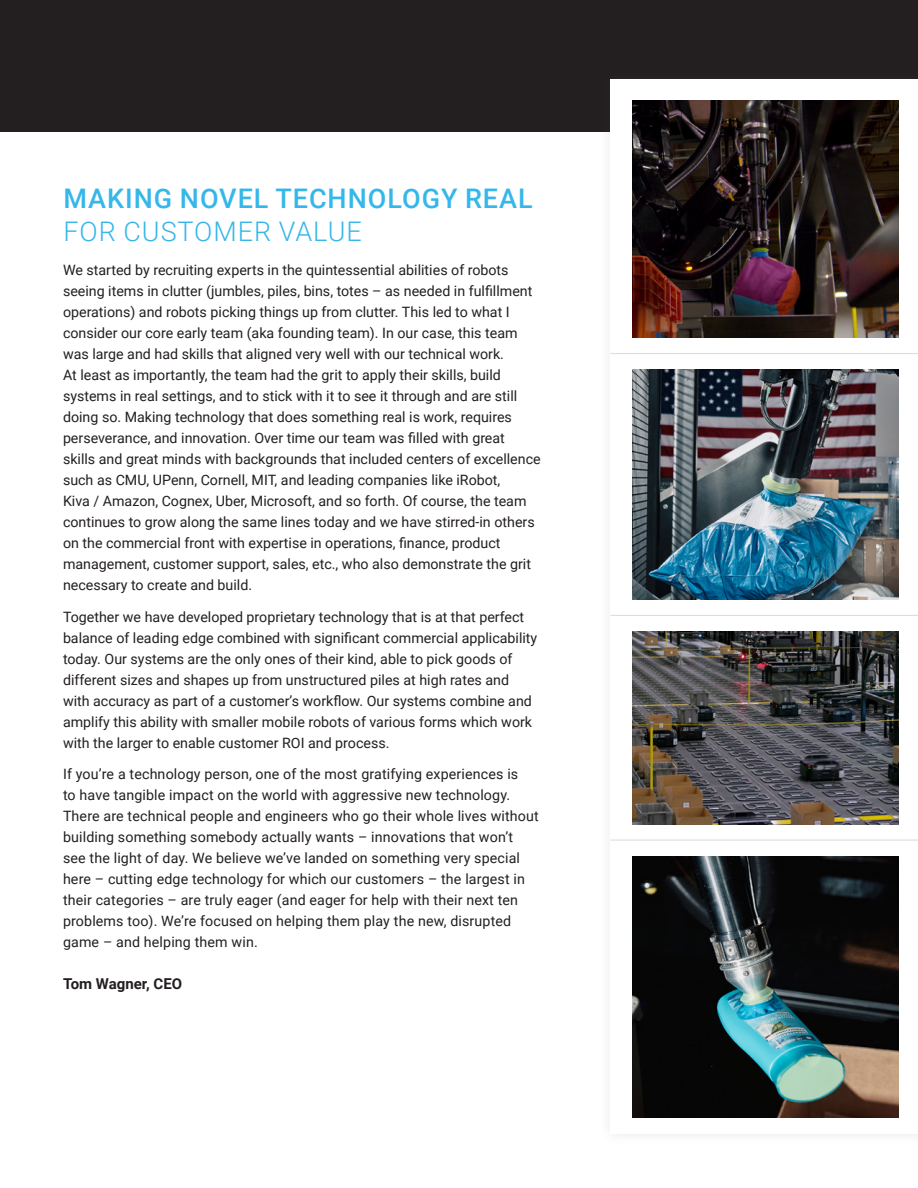
<style>
.page{position:relative;width:918px;height:1188px;background:#fff}
.page>*{position:absolute;margin:0;border:0;box-sizing:border-box;transform-origin:0 0}
.t1{font:500 27px "Roboto";letter-spacing:.035em;color:#36b7e9}
.t2{font:300 27px "Roboto";letter-spacing:.035em;color:#36b7e9}
.t3{font:700 15px "Roboto";color:#231f20}
.t4{font:14.25px/21px "Roboto";color:#231f20}
</style>
<div class="page">
<div style="left:0;top:0;width:918px;height:131px;background:#231f20"></div>
<div style="left:599px;top:68px;width:319px;height:1077px;background:#616365;opacity:.14"></div>
<div style="left:610px;top:80px;width:308px;height:1054px;background:#fff"></div>
<img style="left:632px;top:856px;width:266px;height:262px">
<img style="left:632px;top:369px;width:266px;height:230px">
<img style="left:632px;top:100px;width:267px;height:238px">
<img style="left:632px;top:631px;width:267px;height:193px">
<hr style="left:610px;top:840px;width:308px;height:1px;background:#dcdddf">
<hr style="left:610px;top:353px;width:308px;height:1px;background:#dcdddf">
<hr style="left:610px;top:615px;width:308px;height:1px;background:#dcdddf">
<h1 class="t1" style="left:63px;top:183px;width:471px">MAKING NOVEL TECHNOLOGY REAL</h1>
<h1 class="t2" style="left:63px;top:220px;width:300px">FOR CUSTOMER VALUE</h1>
<p class="t4" style="left:63px;top:259px;width:479px">We started by recruiting experts in the quintessential abilities of robots seeing items in clutter (jumbles, piles, bins, totes – as needed in fulfillment operations) and robots picking things up from clutter. This led to what I consider our core early team (aka founding team). In our case, this team was large and had skills that aligned very well with our technical work.<br>At least as importantly, the team had the grit to apply their skills, build systems in real settings, and to stick with it to see it through and are still doing so. Making technology that does something real is work, requires perseverance, and innovation. Over time our team was filled with great skills and great minds with backgrounds that included centers of excellence such as CMU, UPenn, Cornell, MIT, and leading companies like iRobot,<br>Kiva / Amazon, Cognex, Uber, Microsoft, and so forth. Of course, the team continues to grow along the same lines today and we have stirred-in others on the commercial front with expertise in operations, finance, product management, customer support, sales, etc., who also demonstrate the grit necessary to create and build.</p>
<p class="t4" style="left:63px;top:606px;width:476px">Together we have developed proprietary technology that is at that perfect balance of leading edge combined with significant commercial applicability today. Our systems are the only ones of their kind, able to pick goods of different sizes and shapes up from unstructured piles at high rates and with accuracy as part of a customer’s workflow. Our systems combine and amplify this ability with smaller mobile robots of various forms which work with the larger to enable customer ROI and process.</p>
<p class="t4" style="left:63px;top:763px;width:477px">If you’re a technology person, one of the most gratifying experiences is<br>to have tangible impact on the world with aggressive new technology.<br>There are technical people and engineers who go their whole lives without building something somebody actually wants – innovations that won’t see the light of day. We believe we’ve landed on something very special here – cutting edge technology for which our customers – the largest in their categories – are truly eager (and eager for help with their next ten problems too). We’re focused on helping them play the new, disrupted game – and helping them win.</p>
<p class="t3" style="left:63px;top:978px;width:121px">Tom Wagner, CEO</p>
</div>
